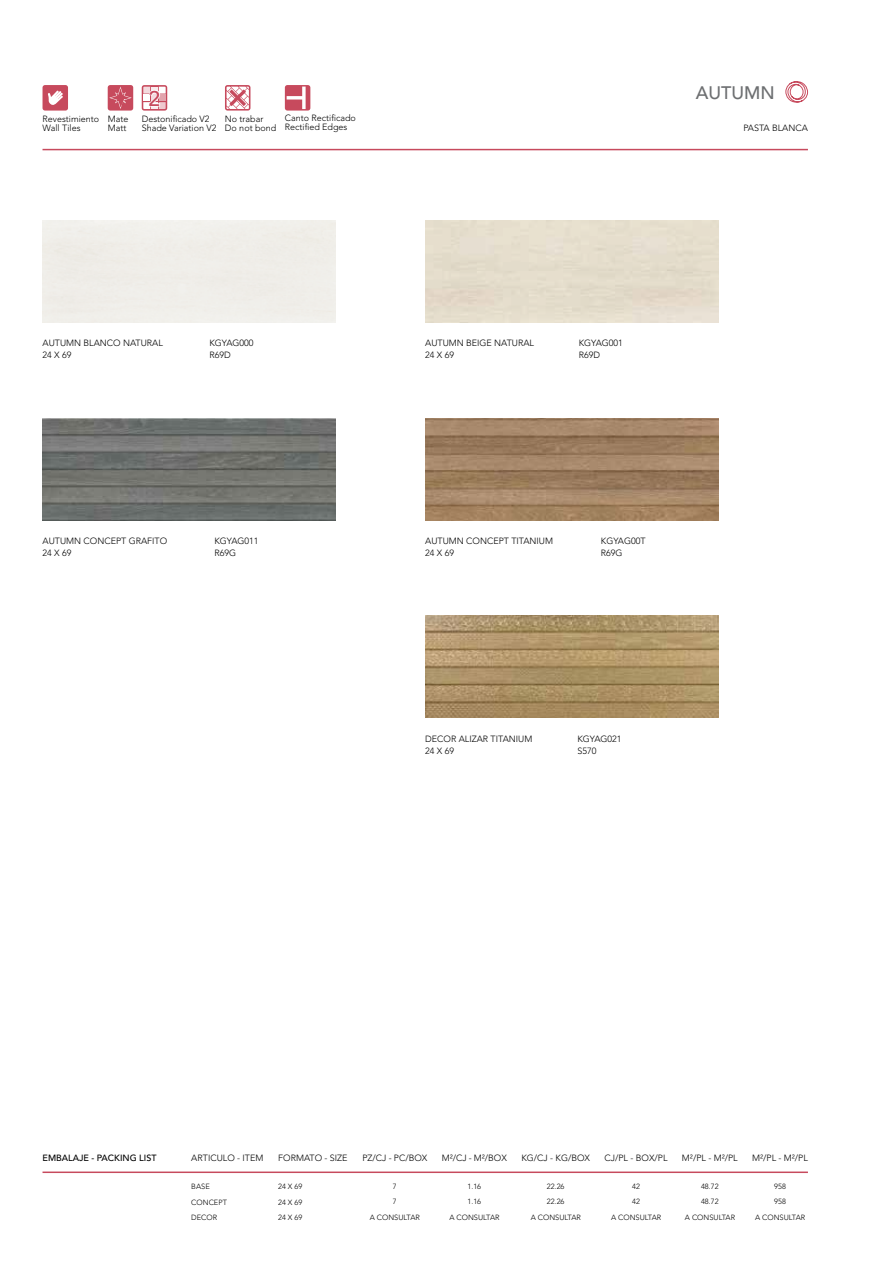
<style>
.page{position:relative;width:893px;height:1263px;background:#fff}
.page>*{position:absolute;margin:0;border:0;box-sizing:border-box;transform-origin:0 0}
.t1{font:500 21px "Avenir LT Std";color:#c74a5d}
.t2{font:500 18px "Avenir LT Std";color:#6d6f71}
.t3{font:300 9px/12px "Avenir LT Std";color:#000}
.t4{font:500 9px "Avenir LT Std";color:#000}
.t5{font:300 7.5px/15.6px "Avenir LT Std";color:#000}
</style>
<div class="page">
<svg style="left:785px;top:81px;width:23px;height:22px"></svg>
<img style="left:43px;top:418px;width:293px;height:102px">
<img style="left:425px;top:418px;width:294px;height:102px">
<img style="left:425px;top:616px;width:294px;height:102px">
<div style="left:285px;top:85px;width:25px;height:26px;background:#c74a5d;border-radius:3px"></div>
<svg style="left:287px;top:87px;width:19px;height:22px"></svg>
<svg style="left:225px;top:85px;width:25px;height:26px"></svg>
<svg style="left:227px;top:87px;width:22px;height:22px"></svg>
<svg style="left:142px;top:85px;width:25px;height:26px"></svg>
<hr style="left:43px;top:1171px;width:765px;height:2px;background:#c74a5d">
<div style="left:43px;top:85px;width:25px;height:26px;background:#c74a5d;border-radius:3px"></div>
<svg style="left:48px;top:90px;width:15px;height:15px"></svg>
<div style="left:108px;top:85px;width:25px;height:26px;background:#c74a5d;border-radius:3px"></div>
<svg style="left:109px;top:87px;width:23px;height:22px"></svg>
<hr style="left:43px;top:149px;width:765px;height:1px;background:#c74a5d">
<p class="t3" style="left:43px;top:114px;width:58px;line-height:9px">Revestimiento<br>Wall Tiles</p>
<h1 class="t1" style="left:149px;top:86px;width:13px">2</h1>
<p class="t3" style="left:142px;top:114px;width:76px;line-height:9px">Destonificado V2<br>Shade Variation V2</p>
<p class="t3" style="left:108px;top:114px;width:22px;line-height:9px">Mate<br>Matt</p>
<p class="t3" style="left:225px;top:114px;width:53px;line-height:9px">No trabar<br>Do not bond</p>
<p class="t3" style="left:285px;top:114px;width:73px;line-height:9px">Canto Rectificado<br>Rectified Edges</p>
<h2 class="t2" style="left:696px;top:82px;width:80px">AUTUMN</h2>
<p class="t3" style="left:743px;top:122px;width:66px">PASTA BLANCA</p>
<p class="t3" style="left:43px;top:337px;width:122px">AUTUMN BLANCO NATURAL<br>24 X 69</p>
<p class="t3" style="left:209px;top:337px;width:46px">KGYAG000<br>R69D</p>
<p class="t3" style="left:43px;top:535px;width:126px">AUTUMN CONCEPT GRAFITO<br>24 X 69</p>
<p class="t3" style="left:214px;top:535px;width:46px">KGYAG011<br>R69G</p>
<p class="t3" style="left:425px;top:337px;width:110px">AUTUMN BEIGE NATURAL<br>24 X 69</p>
<p class="t3" style="left:579px;top:337px;width:46px">KGYAG001<br>R69D</p>
<p class="t3" style="left:425px;top:535px;width:129px">AUTUMN CONCEPT TITANIUM<br>24 X 69</p>
<p class="t3" style="left:601px;top:535px;width:46px">KGYAG00T<br>R69G</p>
<p class="t3" style="left:425px;top:733px;width:109px">DECOR ALIZAR TITANIUM<br>24 X 69</p>
<p class="t3" style="left:577px;top:733px;width:46px">KGYAG021<br>S570</p>
<p class="t4" style="left:43px;top:1153px;width:116px">EMBALAJE - PACKING LIST</p>
<p class="t3" style="left:191px;top:1152px;width:74px">ARTICULO - ITEM</p>
<p class="t3" style="left:278px;top:1152px;width:71px">FORMATO - SIZE</p>
<p class="t3" style="left:362px;top:1152px;width:67px">PZ/CJ - PC/BOX</p>
<p class="t3" style="left:442px;top:1152px;width:67px">M²/CJ - M²/BOX</p>
<p class="t3" style="left:521px;top:1152px;width:70px">KG/CJ - KG/BOX</p>
<p class="t3" style="left:604px;top:1152px;width:65px">CJ/PL - BOX/PL</p>
<p class="t3" style="left:682px;top:1152px;width:57px">M²/PL - M²/PL</p>
<p class="t3" style="left:752px;top:1152px;width:57px">M²/PL - M²/PL</p>
<p class="t5" style="left:278px;top:1178px;width:26px">24 X 69</p>
<p class="t5" style="left:393px;top:1178px;width:5px">7<br>7</p>
<p class="t5" style="left:468px;top:1178px;width:15px">1.16<br>1.16</p>
<p class="t5" style="left:547px;top:1178px;width:19px">22.26<br>22.26</p>
<p class="t5" style="left:632px;top:1178px;width:9px">42<br>42</p>
<p class="t5" style="left:701px;top:1178px;width:19px">48.72<br>48.72</p>
<p class="t5" style="left:774px;top:1178px;width:13px">958</p>
<p class="t5" style="left:191px;top:1178px;width:20px">BASE</p>
<p class="t5" style="left:191px;top:1194px;width:37px">CONCEPT</p>
<p class="t5" style="left:278px;top:1194px;width:26px">24 X 69</p>
<p class="t5" style="left:774px;top:1194px;width:13px">958</p>
<p class="t5" style="left:191px;top:1210px;width:27px">DECOR</p>
<p class="t5" style="left:278px;top:1210px;width:26px">24 X 69</p>
<p class="t5" style="left:370px;top:1210px;width:52px">A CONSULTAR</p>
<p class="t5" style="left:449px;top:1210px;width:52px">A CONSULTAR</p>
<p class="t5" style="left:531px;top:1210px;width:52px">A CONSULTAR</p>
<p class="t5" style="left:611px;top:1210px;width:52px">A CONSULTAR</p>
<p class="t5" style="left:685px;top:1210px;width:52px">A CONSULTAR</p>
<p class="t5" style="left:755px;top:1210px;width:52px">A CONSULTAR</p>
</div>
